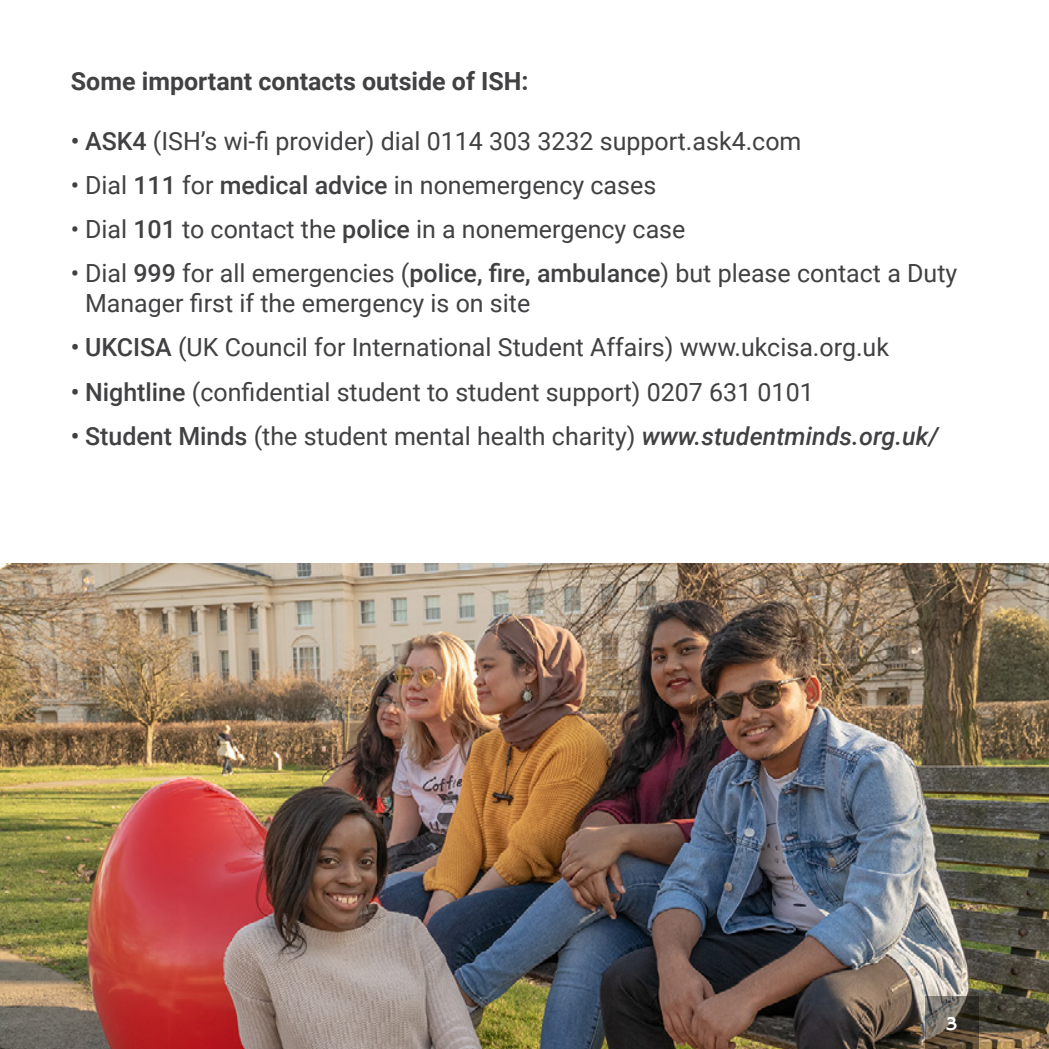
<style>
.page{position:relative;width:1049px;height:1049px;background:#fff}
.page>*{position:absolute;margin:0;border:0;box-sizing:border-box;transform-origin:0 0}
.t1{font:25px/30px "Roboto";color:#414042}
.t2{font:700 25px "Roboto";color:#414042}
.t3{font:20px "Hammersmith One";color:#fff}
.s1{font-weight:500}
.s2{font-weight:500;font-style:italic}
</style>
<div class="page">
<img style="left:0;top:563px;width:1049px;height:486px">
<svg style="left:925px;top:996px;width:53px;height:53px;background:#5c5348"></svg>
<p class="t2" style="left:71px;top:63px;width:459px">Some important contacts outside of ISH:</p>
<p class="t1" style="left:71px;top:125px;width:732px"><span class="s1">• ASK4</span> (ISH’s wi-fi provider) dial 0114 303 3232 support.ask4.com</p>
<p class="t1" style="left:71px;top:169px;width:587px">• Dial <span class="s1">111</span> for <span class="s1">medical advice</span> in nonemergency cases</p>
<p class="t1" style="left:71px;top:213px;width:616px">• Dial <span class="s1">101</span> to contact the <span class="s1">police</span> in a nonemergency case</p>
<p class="t1" style="left:85px;top:257px;width:874px;text-indent:-14px">• Dial <span class="s1">999</span> for all emergencies (<span class="s1">police, fire, ambulance</span>) but please contact a Duty<br>Manager first if the emergency is on site</p>
<p class="t1" style="left:71px;top:332px;width:820px"><span class="s1">• UKCISA</span> (UK Council for International Student Affairs) www.ukcisa.org.uk</p>
<p class="t1" style="left:71px;top:376px;width:744px"><span class="s1">• Nightline</span> (confidential student to student support) 0207 631 0101</p>
<p class="t1" style="left:71px;top:420px;width:869px"><span class="s1">• Student Minds</span> (the student mental health charity) <span class="s2">www.studentminds.org.uk/</span></p>
<p class="t3" style="left:946px;top:1011px;width:13px">3</p>
</div>
